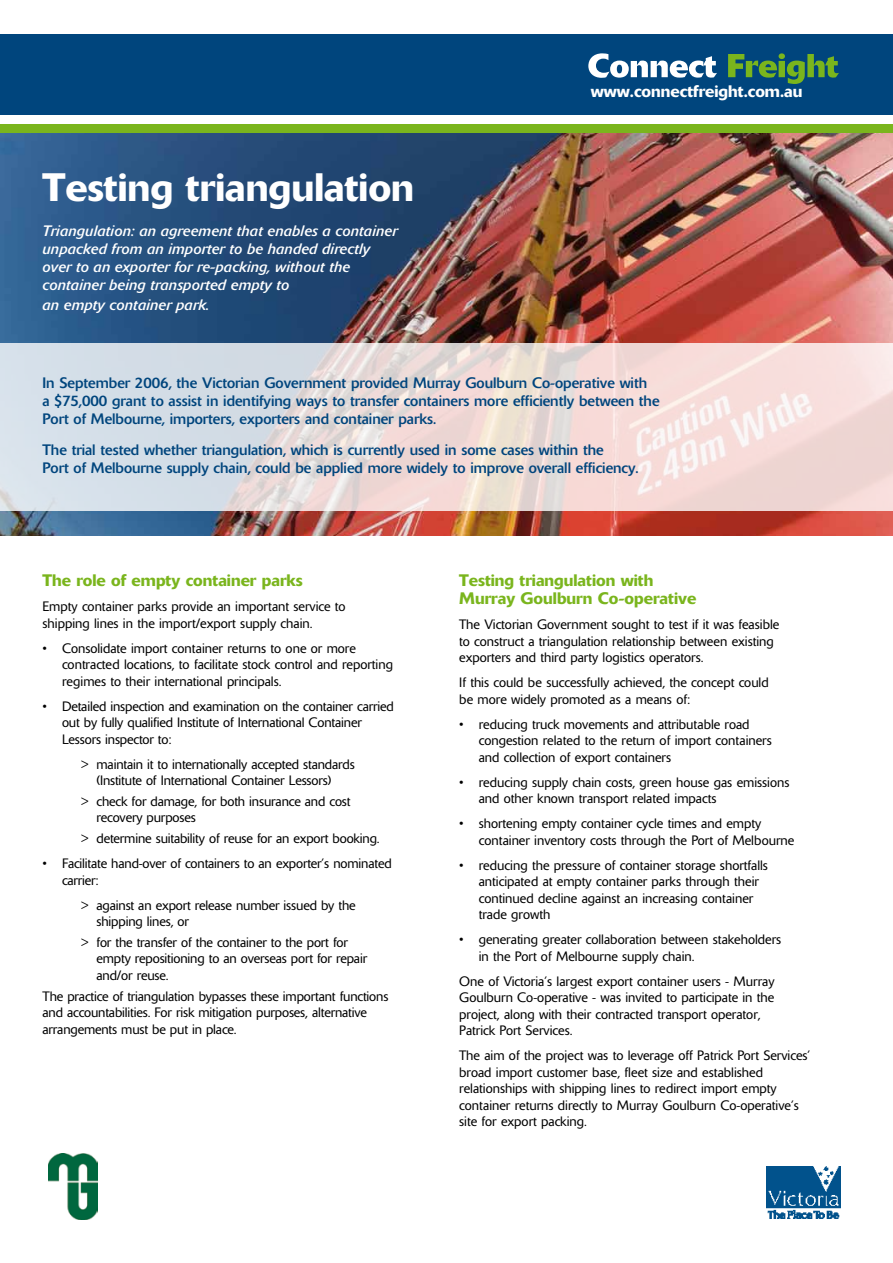
<style>
.page{position:relative;width:893px;height:1263px;background:#fff}
.page>*{position:absolute;margin:0;border:0;box-sizing:border-box;transform-origin:0 0}
.t1{font:500 39.3px "Delta";color:#fff}
.t2{font:500 16.5px/18px "Delta";color:#7ab51d}
.t3{font:500 16.5px "Delta";color:#fff}
.t4{font:15px/18px "Delta";color:#00457d}
.t5{font:italic 15px/18px "Delta";color:#fff}
.t6{font:300 13.5px/16.5px "Delta";color:#000}
</style>
<div class="page">
<img style="left:0;top:132px;width:893px;height:404px">
<div style="left:0;top:34px;width:893px;height:81px;background:#00457d"></div>
<svg style="left:588px;top:53px;width:129px;height:25px"></svg>
<svg style="left:728px;top:53px;width:111px;height:31px"></svg>
<div style="left:0;top:124px;width:893px;height:8px;background:#7ab51d"></div>
<img style="left:767px;top:1166px;width:73px;height:53px">
<svg style="left:0;top:343px;width:893px;height:168px"></svg>
<img style="left:49px;top:1153px;width:48px;height:67px">
<h1 class="t1" style="left:43px;top:164px;width:373px">Testing triangulation</h1>
<p class="t5" style="left:43px;top:222px;width:357px">Triangulation: an agreement that enables a container unpacked from an importer to be handed directly over to an exporter for re-packing, without the container being transported empty to</p>
<p class="t5" style="left:43px;top:296px;width:168px">an empty container park.</p>
<p class="t3" style="left:591px;top:81px;width:213px">www.connectfreight.com.au</p>
<p class="t4" style="left:43px;top:374px;width:619px">In September 2006, the Victorian Government provided Murray Goulburn Co-operative with<br>a $75,000 grant to assist in identifying ways to transfer containers more efficiently between the<br>Port of Melbourne, importers, exporters and container parks.</p>
<p class="t4" style="left:43px;top:441px;width:598px">The trial tested whether triangulation, which is currently used in some cases within the<br>Port of Melbourne supply chain, could be applied more widely to improve overall efficiency.</p>
<p class="t2" style="left:43px;top:571px;width:262px">The role of empty container parks</p>
<p class="t6" style="left:43px;top:598px;width:305px">Empty container parks provide an important service to shipping lines in the import/export supply chain.</p>
<p class="t6" style="left:62px;top:640px;width:333px;text-indent:-19px">• Consolidate import container returns to one or more contracted locations, to facilitate stock control and reporting regimes to their international principals.</p>
<p class="t6" style="left:62px;top:698px;width:333px;text-indent:-19px">• Detailed inspection and examination on the container carried out by fully qualified Institute of International Container<br>Lessors inspector to:</p>
<p class="t6" style="left:97px;top:756px;width:260px;text-indent:-15px">&gt; maintain it to internationally accepted standards (Institute of International Container Lessors)</p>
<p class="t6" style="left:97px;top:793px;width:255px;text-indent:-15px">&gt; check for damage, for both insurance and cost recovery purposes</p>
<p class="t6" style="left:82px;top:830px;width:300px">&gt; determine suitability of reuse for an export booking.</p>
<p class="t6" style="left:62px;top:855px;width:331px;text-indent:-19px">• Facilitate hand-over of containers to an exporter’s nominated carrier:</p>
<p class="t6" style="left:97px;top:897px;width:261px;text-indent:-15px">&gt; against an export release number issued by the shipping lines, or</p>
<p class="t6" style="left:97px;top:934px;width:272px;text-indent:-15px">&gt; for the transfer of the container to the port for empty repositioning to an overseas port for repair and/or reuse.</p>
<p class="t6" style="left:43px;top:988px;width:347px">The practice of triangulation bypasses these important functions and accountabilities. For risk mitigation purposes, alternative arrangements must be put in place.</p>
<p class="t2" style="left:459px;top:571px;width:239px">Testing triangulation with<br>Murray Goulburn Co-operative</p>
<p class="t6" style="left:459px;top:616px;width:322px">The Victorian Government sought to test if it was feasible to construct a triangulation relationship between existing exporters and third party logistics operators.</p>
<p class="t6" style="left:459px;top:674px;width:311px">If this could be successfully achieved, the concept could be more widely promoted as a means of:</p>
<p class="t6" style="left:479px;top:716px;width:295px;text-indent:-19px">• reducing truck movements and attributable road congestion related to the return of import containers and collection of export containers</p>
<p class="t6" style="left:479px;top:774px;width:312px;text-indent:-19px">• reducing supply chain costs, green house gas emissions and other known transport related impacts</p>
<p class="t6" style="left:479px;top:815px;width:317px;text-indent:-19px">• shortening empty container cycle times and empty container inventory costs through the Port of Melbourne</p>
<p class="t6" style="left:479px;top:857px;width:291px;text-indent:-19px">• reducing the pressure of container storage shortfalls anticipated at empty container parks through their continued decline against an increasing container trade growth</p>
<p class="t6" style="left:479px;top:931px;width:304px;text-indent:-19px">• generating greater collaboration between stakeholders in the Port of Melbourne supply chain.</p>
<p class="t6" style="left:459px;top:973px;width:317px">One of Victoria’s largest export container users - Murray Goulburn Co-operative - was invited to participate in the project, along with their contracted transport operator, Patrick Port Services.</p>
<p class="t6" style="left:459px;top:1047px;width:353px">The aim of the project was to leverage off Patrick Port Services’ broad import customer base, fleet size and established relationships with shipping lines to redirect import empty container returns directly to Murray Goulburn Co-operative’s site for export packing.</p>
</div>
